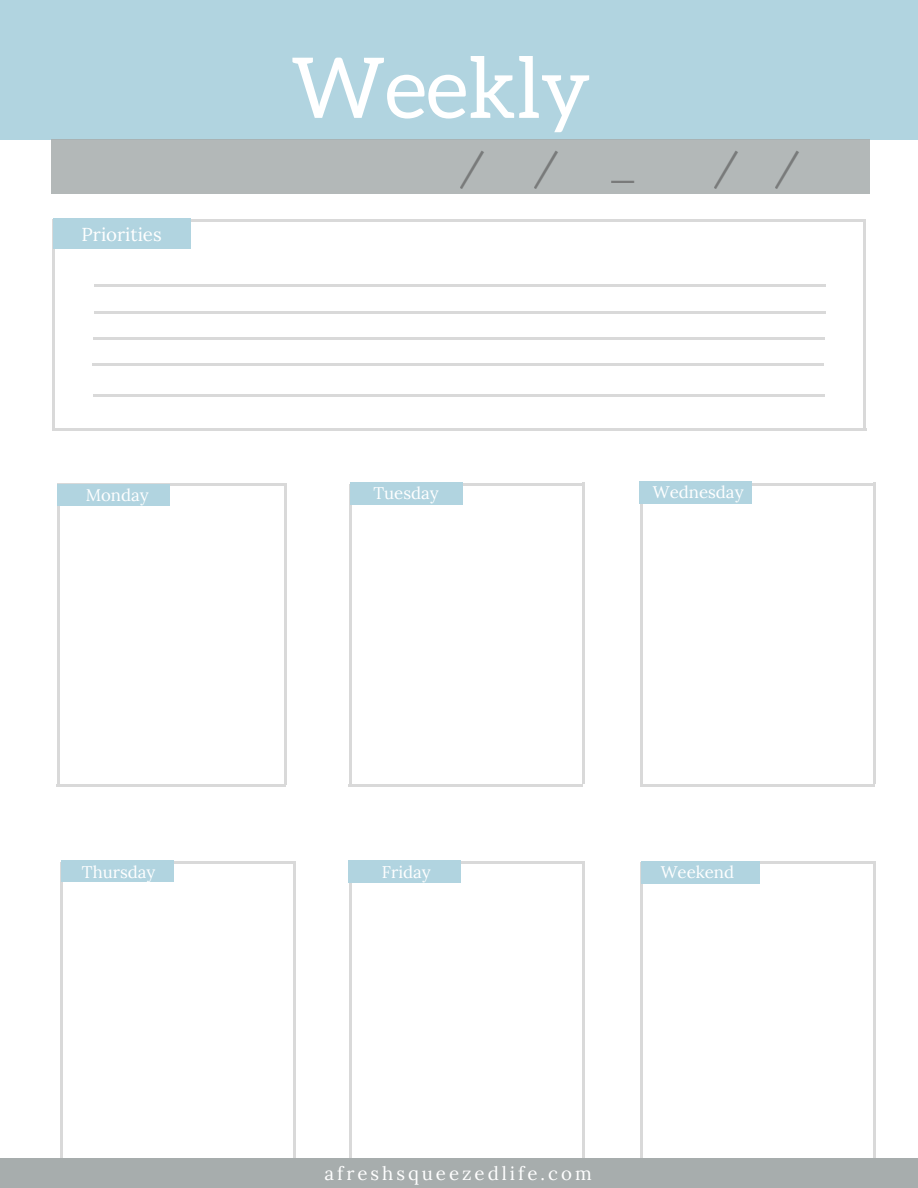
<style>
.page{position:relative;width:918px;height:1188px;background:#fff}
.page>*{position:absolute;margin:0;border:0;box-sizing:border-box;transform-origin:0 0}
.t1{font:84px "Aleo";color:#fff}
.t2{font:37.35px "Lora";color:#221f1f}
.t3{font:18.75px "Lora";letter-spacing:.16em;color:#fff}
.t4{font:18.75px "Lora";color:#fff}
.t5{font:16.8px "Lora";color:#fff}
</style>
<div class="page">
<div style="left:0;top:0;width:918px;height:140px;background:#b1d4e0"></div>
<hr style="left:93px;top:337px;width:732px;height:3px;background:#d9d9d9">
<hr style="left:95px;top:311px;width:731px;height:2px;background:#d9d9d9">
<hr style="left:92px;top:363px;width:732px;height:3px;background:#d9d9d9">
<hr style="left:95px;top:284px;width:731px;height:3px;background:#d9d9d9">
<hr style="left:349px;top:484px;width:3px;height:300px;background:#d9d9d9">
<hr style="left:640px;top:484px;width:3px;height:300px;background:#d9d9d9">
<hr style="left:873px;top:483px;width:3px;height:301px;background:#d9d9d9">
<hr style="left:642px;top:483px;width:234px;height:2px;background:#d9d9d9">
<hr style="left:60px;top:862px;width:3px;height:301px;background:#d9d9d9">
<hr style="left:293px;top:861px;width:3px;height:302px;background:#d9d9d9">
<hr style="left:62px;top:861px;width:233px;height:3px;background:#d9d9d9">
<hr style="left:349px;top:862px;width:3px;height:301px;background:#d9d9d9">
<hr style="left:582px;top:861px;width:3px;height:302px;background:#d9d9d9">
<hr style="left:351px;top:861px;width:233px;height:3px;background:#d9d9d9">
<hr style="left:640px;top:862px;width:3px;height:301px;background:#d9d9d9">
<hr style="left:873px;top:861px;width:3px;height:302px;background:#d9d9d9">
<hr style="left:642px;top:861px;width:234px;height:3px;background:#d9d9d9">
<hr style="left:640px;top:784px;width:235px;height:3px;background:#d9d9d9">
<hr style="left:582px;top:483px;width:3px;height:301px;background:#d9d9d9">
<hr style="left:351px;top:483px;width:233px;height:2px;background:#d9d9d9">
<hr style="left:348px;top:784px;width:235px;height:3px;background:#d9d9d9">
<hr style="left:53px;top:428px;width:814px;height:3px;background:#d9d9d9">
<hr style="left:93px;top:395px;width:732px;height:2px;background:#d9d9d9">
<hr style="left:52px;top:219px;width:3px;height:210px;background:#d9d9d9">
<hr style="left:863px;top:219px;width:3px;height:210px;background:#d9d9d9">
<hr style="left:54px;top:219px;width:812px;height:2px;background:#d9d9d9">
<div style="left:51px;top:140px;width:819px;height:54px;background:#b3b8b8"></div>
<div style="left:54px;top:219px;width:137px;height:29px;background:#b1d4e0"></div>
<div style="left:641px;top:861px;width:118px;height:23px;background:#b1d4e0"></div>
<hr style="left:57px;top:487px;width:3px;height:297px;background:#d9d9d9">
<hr style="left:284px;top:483px;width:3px;height:302px;background:#d9d9d9">
<hr style="left:57px;top:483px;width:229px;height:2px;background:#d9d9d9">
<hr style="left:57px;top:784px;width:229px;height:3px;background:#d9d9d9">
<div style="left:58px;top:484px;width:112px;height:22px;background:#b1d4e0"></div>
<div style="left:640px;top:482px;width:112px;height:21px;background:#b1d4e0"></div>
<div style="left:351px;top:483px;width:112px;height:21px;background:#b1d4e0"></div>
<div style="left:348px;top:861px;width:113px;height:21px;background:#b1d4e0"></div>
<div style="left:61px;top:861px;width:112px;height:21px;background:#b1d4e0"></div>
<div style="left:0;top:1159px;width:918px;height:29px;background:#a7adad"></div>
<p class="t4" style="left:82px;top:223px;width:82px">Priorities</p>
<h1 class="t1" style="left:291px;top:41px;width:301px">Weekly</h1>
<h2 class="t2" style="left:460px;top:141px;width:27px">/</h2>
<h2 class="t2" style="left:534px;top:141px;width:27px">/</h2>
<h2 class="t2" style="left:610px;top:141px;width:29px">_</h2>
<h2 class="t2" style="left:714px;top:141px;width:88px">/ /</h2>
<p class="t5" style="left:86px;top:484px;width:65px">Monday</p>
<p class="t5" style="left:374px;top:482px;width:67px">Tuesday</p>
<p class="t5" style="left:653px;top:481px;width:92px">Wednesday</p>
<p class="t5" style="left:82px;top:861px;width:75px">Thursday</p>
<p class="t5" style="left:382px;top:862px;width:50px">Friday</p>
<p class="t5" style="left:661px;top:862px;width:75px">Weekend</p>
<p class="t3" style="left:324px;top:1161px;width:269px">afreshsqueezedlife.com</p>
</div>
